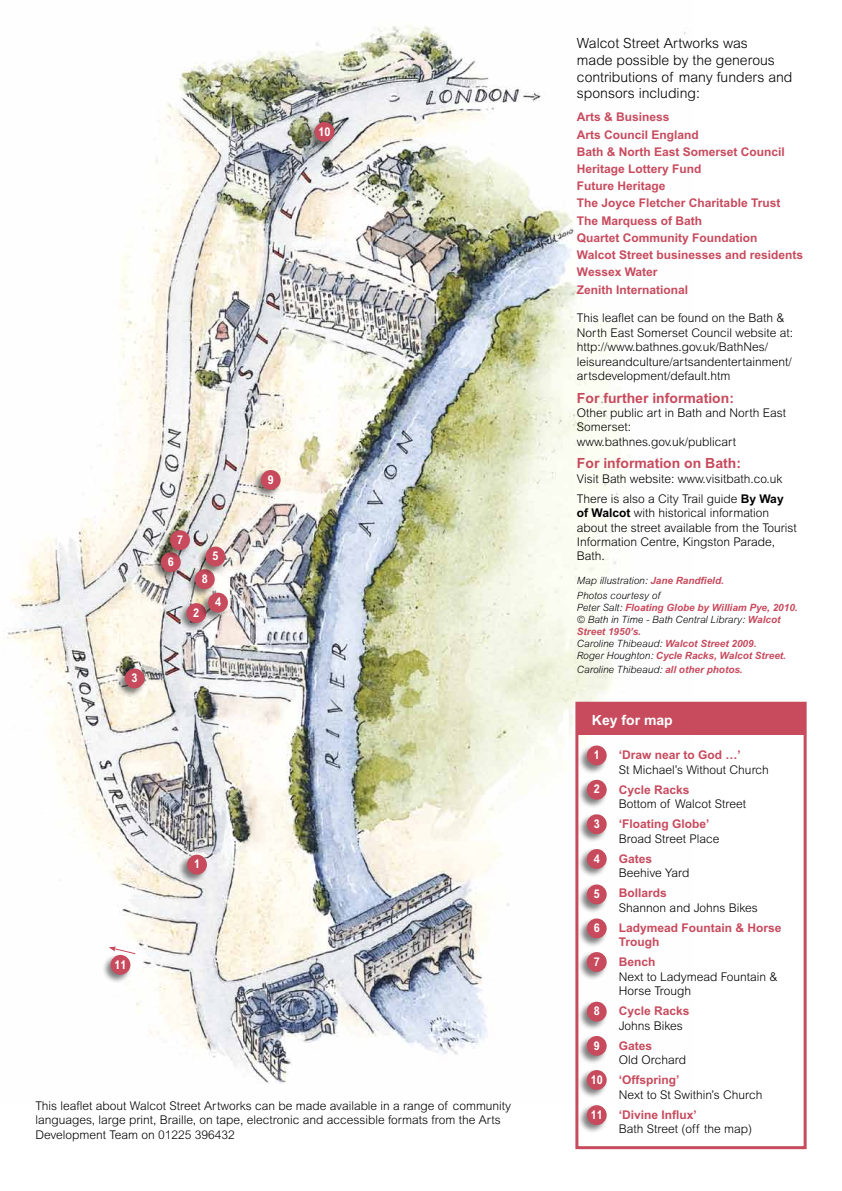
<style>
.page{position:relative;width:842px;height:1191px;background:#fff}
.page>*{position:absolute;margin:0;border:0;box-sizing:border-box;transform-origin:0 0}
.t1{font:300 14px/16.8px "Arial";color:#000}
.t2{font:700 14px "Arial";color:#c74a5d}
.t3{font:700 14px "Arial";color:#fff}
.t4{font:300 12px/14.4px "Arial";color:#000}
.t5{font:700 12px/17.2px "Arial";color:#c74a5d}
.t6{font:700 condensed 12px "Arial";color:#fff}
.t7{font:italic 700 10px/12px "Arial";color:#c74a5d}
.t8{font:italic 300 10px/14.8px "Arial";color:#000}
.s1{font-weight:700}
.s2{font-weight:700;color:#c74a5d}
.s3{font-weight:300;color:#000}
</style>
<div class="page">
<img style="left:4px;top:23px;width:682px;height:1061px">
<div style="left:575px;top:701px;width:232px;height:448px;border:3px solid #c74a5d"></div>
<div style="left:577px;top:703px;width:227px;height:32px;background:#c74a5d"></div>
<div style="left:178px;top:853px;width:30px;height:30px;background:#000;opacity:.5"></div>
<div style="left:187px;top:854px;width:20px;height:20px;background:#c74a5d;border-radius:50%"></div>
<div style="left:101px;top:953px;width:30px;height:30px;background:#000;opacity:.5"></div>
<div style="left:111px;top:955px;width:19px;height:19px;background:#c74a5d;border-radius:50%"></div>
<div style="left:177px;top:601px;width:30px;height:31px;background:#000;opacity:.5"></div>
<div style="left:186px;top:603px;width:20px;height:20px;background:#c74a5d;border-radius:50%"></div>
<div style="left:199px;top:591px;width:30px;height:30px;background:#000;opacity:.5"></div>
<div style="left:208px;top:592px;width:20px;height:20px;background:#c74a5d;border-radius:50%"></div>
<div style="left:185px;top:568px;width:31px;height:30px;background:#000;opacity:.5"></div>
<div style="left:195px;top:569px;width:20px;height:20px;background:#c74a5d;border-radius:50%"></div>
<div style="left:196px;top:545px;width:30px;height:30px;background:#000;opacity:.5"></div>
<div style="left:206px;top:546px;width:19px;height:20px;background:#c74a5d;border-radius:50%"></div>
<div style="left:151px;top:551px;width:31px;height:30px;background:#000;opacity:.5"></div>
<div style="left:161px;top:552px;width:20px;height:20px;background:#c74a5d;border-radius:50%"></div>
<div style="left:161px;top:529px;width:30px;height:30px;background:#000;opacity:.5"></div>
<div style="left:170px;top:530px;width:20px;height:20px;background:#c74a5d;border-radius:50%"></div>
<div style="left:251px;top:468px;width:31px;height:31px;background:#000;opacity:.5"></div>
<div style="left:261px;top:470px;width:20px;height:20px;background:#c74a5d;border-radius:50%"></div>
<div style="left:305px;top:120px;width:30px;height:31px;background:#000;opacity:.5"></div>
<div style="left:315px;top:122px;width:19px;height:20px;background:#c74a5d;border-radius:50%"></div>
<div style="left:115px;top:667px;width:30px;height:30px;background:#000;opacity:.5"></div>
<div style="left:125px;top:668px;width:20px;height:20px;background:#c74a5d;border-radius:50%"></div>
<div style="left:577px;top:744px;width:31px;height:30px;background:#000;opacity:.5"></div>
<div style="left:587px;top:745px;width:20px;height:20px;background:#c74a5d;border-radius:50%"></div>
<div style="left:577px;top:778px;width:31px;height:30px;background:#000;opacity:.5"></div>
<div style="left:587px;top:780px;width:20px;height:19px;background:#c74a5d;border-radius:50%"></div>
<div style="left:577px;top:813px;width:31px;height:30px;background:#000;opacity:.5"></div>
<div style="left:587px;top:814px;width:20px;height:20px;background:#c74a5d;border-radius:50%"></div>
<div style="left:577px;top:847px;width:31px;height:30px;background:#000;opacity:.5"></div>
<div style="left:587px;top:849px;width:20px;height:20px;background:#c74a5d;border-radius:50%"></div>
<div style="left:577px;top:883px;width:31px;height:30px;background:#000;opacity:.5"></div>
<div style="left:587px;top:884px;width:20px;height:20px;background:#c74a5d;border-radius:50%"></div>
<div style="left:577px;top:917px;width:31px;height:30px;background:#000;opacity:.5"></div>
<div style="left:587px;top:918px;width:20px;height:20px;background:#c74a5d;border-radius:50%"></div>
<div style="left:577px;top:950px;width:31px;height:30px;background:#000;opacity:.5"></div>
<div style="left:587px;top:952px;width:20px;height:20px;background:#c74a5d;border-radius:50%"></div>
<div style="left:577px;top:1000px;width:31px;height:30px;background:#000;opacity:.5"></div>
<div style="left:587px;top:1001px;width:20px;height:20px;background:#c74a5d;border-radius:50%"></div>
<div style="left:577px;top:1034px;width:31px;height:30px;background:#000;opacity:.5"></div>
<div style="left:587px;top:1036px;width:20px;height:19px;background:#c74a5d;border-radius:50%"></div>
<div style="left:577px;top:1068px;width:31px;height:30px;background:#000;opacity:.5"></div>
<div style="left:587px;top:1070px;width:20px;height:19px;background:#c74a5d;border-radius:50%"></div>
<div style="left:577px;top:1103px;width:31px;height:31px;background:#000;opacity:.5"></div>
<div style="left:587px;top:1105px;width:20px;height:20px;background:#c74a5d;border-radius:50%"></div>
<svg style="left:109px;top:946px;width:28px;height:9px"></svg>
<p class="t6" style="left:319px;top:124px;width:13px">10</p>
<p class="t6" style="left:132px;top:671px;width:7px">3</p>
<p class="t6" style="left:177px;top:532px;width:7px">7</p>
<p class="t6" style="left:168px;top:554px;width:7px">6</p>
<p class="t6" style="left:212px;top:549px;width:7px">5</p>
<p class="t6" style="left:202px;top:571px;width:7px">8</p>
<p class="t6" style="left:193px;top:605px;width:7px">2</p>
<p class="t6" style="left:215px;top:595px;width:7px">4</p>
<p class="t6" style="left:268px;top:472px;width:7px">9</p>
<p class="t6" style="left:114px;top:957px;width:13px">11</p>
<p class="t6" style="left:194px;top:857px;width:7px">1</p>
<p class="t4" style="left:35px;top:1098px;width:477px">This leaflet about Walcot Street Artworks can be made available in a range of community languages, large print, Braille, on tape, electronic and accessible formats from the Arts<br>Development Team on 01225 396432</p>
<p class="t1" style="left:577px;top:35px;width:217px">Walcot Street Artworks was<br>made possible by the generous contributions of many funders and sponsors including:</p>
<p class="t5" style="left:577px;top:108px;width:228px">Arts &amp; Business<br>Arts Council England<br>Bath &amp; North East Somerset Council<br>Heritage Lottery Fund<br>Future Heritage<br>The Joyce Fletcher Charitable Trust<br>The Marquess of Bath<br>Quartet Community Foundation<br>Walcot Street businesses and residents<br>Wessex Water<br>Zenith International</p>
<p class="t4" style="left:577px;top:311px;width:218px">This leaflet can be found on the Bath &amp; North East Somerset Council website at: http://www.bathnes.gov.uk/BathNes/ leisureandculture/artsandentertainment/ artsdevelopment/default.htm</p>
<p class="t2" style="left:577px;top:389px;width:159px">For further information:</p>
<p class="t4" style="left:577px;top:405px;width:211px">Other public art in Bath and North East<br>Somerset: www.bathnes.gov.uk/publicart</p>
<p class="t2" style="left:577px;top:455px;width:166px">For information on Bath:</p>
<p class="t4" style="left:577px;top:468px;width:208px;line-height:20.1px">Visit Bath website: www.visitbath.co.uk<br>There is also a City Trail guide <span class="s1">By Way</span></p>
<p class="t4" style="left:577px;top:506px;width:221px"><span class="s1">of Walcot</span> with historical information about the street available from the Tourist<br>Information Centre, Kingston Parade,<br>Bath.</p>
<p class="t8" style="left:577px;top:573px;width:149px">Map illustration: <span class="s2">Jane Randfield.<br></span>Photos courtesy of</p>
<p class="t7" style="left:577px;top:601px;width:222px"><span class="s3">Peter Salt:</span> Floating Globe by William Pye, 2010. <span class="s3">© Bath in Time - Bath Central Library:</span> Walcot Street 1950’s.<br><span class="s3">Caroline Thibeaud:</span> Walcot Street 2009.<br><span class="s3">Roger Houghton:</span> Cycle Racks, Walcot Street.</p>
<p class="t8" style="left:577px;top:662px;width:167px">Caroline Thibeaud: <span class="s2">all other photos.</span></p>
<p class="t3" style="left:592px;top:712px;width:82px">Key for map</p>
<p class="t5" style="left:619px;top:746px;width:124px">‘Draw near to God …’</p>
<p class="t4" style="left:619px;top:762px;width:151px">St Michael’s Without Church</p>
<p class="t5" style="left:619px;top:781px;width:72px">Cycle Racks</p>
<p class="t4" style="left:619px;top:797px;width:129px">Bottom of Walcot Street</p>
<p class="t5" style="left:619px;top:815px;width:92px">‘Floating Globe’</p>
<p class="t4" style="left:619px;top:831px;width:102px">Broad Street Place</p>
<p class="t5" style="left:619px;top:850px;width:35px">Gates</p>
<p class="t4" style="left:619px;top:865px;width:72px">Beehive Yard</p>
<p class="t5" style="left:619px;top:884px;width:50px">Bollards</p>
<p class="t4" style="left:619px;top:900px;width:140px">Shannon and Johns Bikes</p>
<p class="t5" style="left:619px;top:920px;width:164px;line-height:14.4px">Ladymead Fountain &amp; Horse<br>Trough</p>
<p class="t5" style="left:619px;top:953px;width:38px">Bench</p>
<p class="t4" style="left:619px;top:969px;width:160px">Next to Ladymead Fountain &amp;<br>Horse Trough</p>
<p class="t5" style="left:619px;top:1002px;width:72px">Cycle Racks</p>
<p class="t4" style="left:619px;top:1018px;width:66px">Johns Bikes</p>
<p class="t5" style="left:619px;top:1036px;width:35px">Gates</p>
<p class="t4" style="left:619px;top:1052px;width:69px">Old Orchard</p>
<p class="t5" style="left:619px;top:1071px;width:62px">‘Offspring’</p>
<p class="t4" style="left:619px;top:1087px;width:145px">Next to St Swithin’s Church</p>
<p class="t5" style="left:619px;top:1105px;width:80px">‘Divine Influx’</p>
<p class="t4" style="left:619px;top:1121px;width:135px">Bath Street (off the map)</p>
<p class="t6" style="left:594px;top:748px;width:7px">1</p>
<p class="t6" style="left:594px;top:782px;width:7px">2</p>
<p class="t6" style="left:594px;top:816px;width:7px">3</p>
<p class="t6" style="left:594px;top:851px;width:7px">4</p>
<p class="t6" style="left:594px;top:887px;width:7px">5</p>
<p class="t6" style="left:594px;top:921px;width:7px">6</p>
<p class="t6" style="left:594px;top:954px;width:7px">7</p>
<p class="t6" style="left:594px;top:1004px;width:7px">8</p>
<p class="t6" style="left:594px;top:1038px;width:7px">9</p>
<p class="t6" style="left:591px;top:1072px;width:13px">10</p>
<p class="t6" style="left:591px;top:1107px;width:13px">11</p>
</div>
